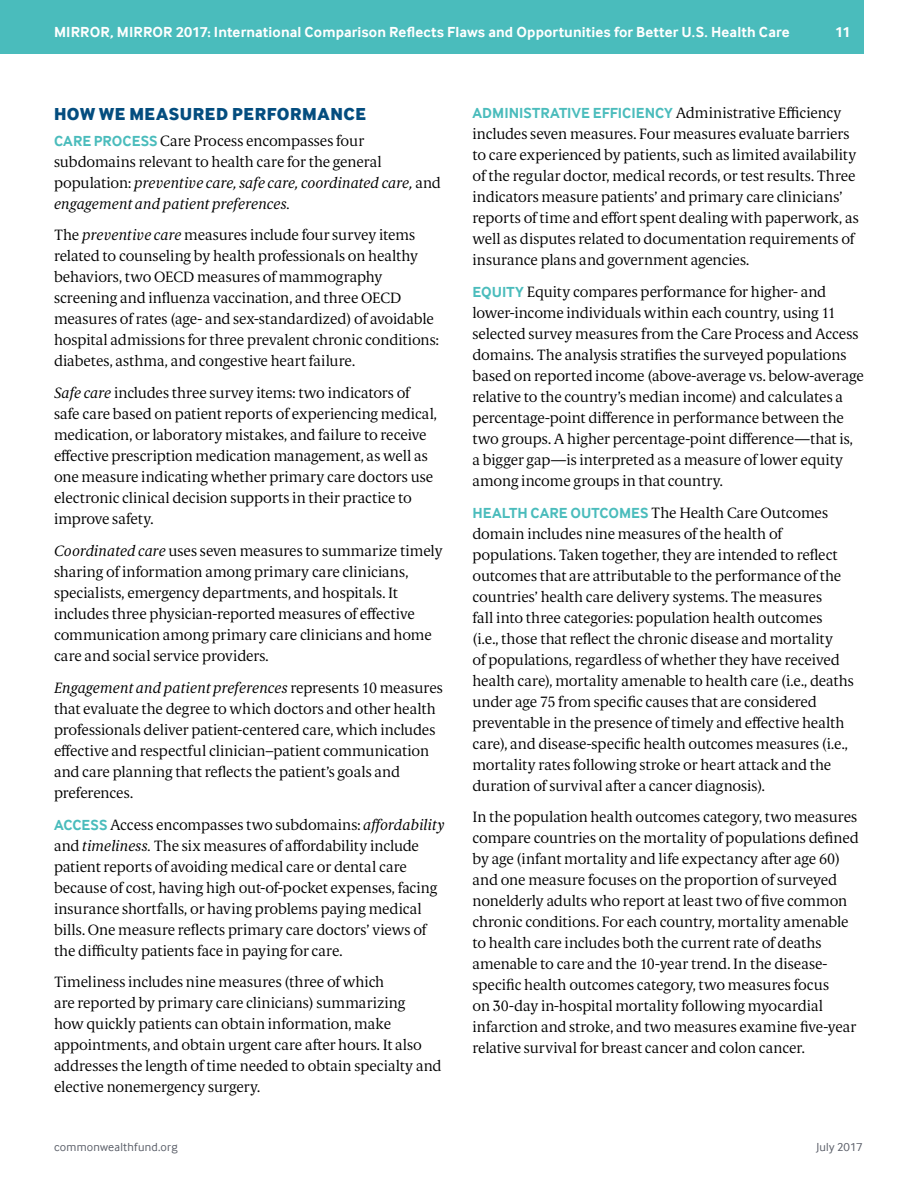
<style>
.page{position:relative;width:918px;height:1188px;background:#fff}
.page>*{position:absolute;margin:0;border:0;box-sizing:border-box;transform-origin:0 0}
.Heads_-_All_Caps{font:18px "Inter Face X Bold";letter-spacing:.03em;color:#044d7f}
.Body_Copy_-_No_Inden{font:300 15px/21px "Berlingske Serif Text";letter-spacing:-.005em;color:#000}
.t1{font:700 15px "Inter Face Da Ma";letter-spacing:.01em;color:#fff}
.t2{font:12px "Inter Face";letter-spacing:.02em;color:#5a5e68}
.s1{font-family:"Inter Face";font-weight:700;color:#4abcbc}
.s2{font-style:italic}
</style>
<div class="page">
<div style="left:0;top:0;width:864px;height:54px;background:#4abcbc"></div>
<p class="t1" style="left:54px;top:24px;width:737px">MIRROR, MIRROR 2017: International Comparison Reflects Flaws and Opportunities for Better U.S. Health Care</p>
<p class="t1" style="left:835px;top:24px;width:17px">11</p>
<p class="Heads_-_All_Caps" style="left:54px;top:103px;width:313px">HOW WE MEASURED PERFORMANCE</p>
<p class="Body_Copy_-_No_Inden" style="left:54px;top:129px;width:388px"><span class="s1">CARE PROCESS</span> Care Process encompasses four subdomains relevant to health care for the general population: <span class="s2">preventive care, safe care, coordinated care,</span> and <span class="s2">engagement and patient preferences.</span></p>
<p class="Body_Copy_-_No_Inden" style="left:54px;top:224px;width:386px">The <span class="s2">preventive care</span> measures include four survey items related to counseling by health professionals on healthy behaviors, two OECD measures of mammography screening and influenza vaccination, and three OECD measures of rates (age- and sex-standardized) of avoidable hospital admissions for three prevalent chronic conditions: diabetes, asthma, and congestive heart failure.</p>
<p class="Body_Copy_-_No_Inden" style="left:54px;top:382px;width:385px"><span class="s2">Safe care</span> includes three survey items: two indicators of safe care based on patient reports of experiencing medical, medication, or laboratory mistakes, and failure to receive effective prescription medication management, as well as one measure indicating whether primary care doctors use electronic clinical decision supports in their practice to improve safety.</p>
<p class="Body_Copy_-_No_Inden" style="left:54px;top:540px;width:390px"><span class="s2">Coordinated care</span> uses seven measures to summarize timely sharing of information among primary care clinicians, specialists, emergency departments, and hospitals. It includes three physician-reported measures of effective communication among primary care clinicians and home care and social service providers.</p>
<p class="Body_Copy_-_No_Inden" style="left:54px;top:677px;width:390px"><span class="s2">Engagement and patient preferences</span> represents 10 measures that evaluate the degree to which doctors and other health professionals deliver patient-centered care, which includes effective and respectful clinician–patient communication and care planning that reflects the patient’s goals and preferences.</p>
<p class="Body_Copy_-_No_Inden" style="left:54px;top:813px;width:392px"><span class="s1">ACCESS</span> Access encompasses two subdomains: <span class="s2">affordability </span>and <span class="s2">timeliness.</span> The six measures of affordability include patient reports of avoiding medical care or dental care because of cost, having high out-of-pocket expenses, facing insurance shortfalls, or having problems paying medical bills. One measure reflects primary care doctors’ views of the difficulty patients face in paying for care.</p>
<p class="Body_Copy_-_No_Inden" style="left:54px;top:971px;width:389px">Timeliness includes nine measures (three of which<br>are reported by primary care clinicians) summarizing<br>how quickly patients can obtain information, make appointments, and obtain urgent care after hours. It also addresses the length of time needed to obtain specialty and elective nonemergency surgery.</p>
<p class="Body_Copy_-_No_Inden" style="left:472px;top:102px;width:388px"><span class="s1">ADMINISTRATIVE EFFICIENCY</span> Administrative Efficiency includes seven measures. Four measures evaluate barriers to care experienced by patients, such as limited availability of the regular doctor, medical records, or test results. Three indicators measure patients’ and primary care clinicians’ reports of time and effort spent dealing with paperwork, as well as disputes related to documentation requirements of insurance plans and government agencies.</p>
<p class="Body_Copy_-_No_Inden" style="left:472px;top:281px;width:393px"><span class="s1">EQUITY</span> Equity compares performance for higher- and lower-income individuals within each country, using 11 selected survey measures from the Care Process and Access domains. The analysis stratifies the surveyed populations based on reported income (above-average vs. below-average relative to the country’s median income) and calculates a percentage-point difference in performance between the two groups. A higher percentage-point difference—that is, a bigger gap—is interpreted as a measure of lower equity among income groups in that country.</p>
<p class="Body_Copy_-_No_Inden" style="left:472px;top:502px;width:383px"><span class="s1">HEALTH CARE OUTCOMES</span> The Health Care Outcomes domain includes nine measures of the health of populations. Taken together, they are intended to reflect outcomes that are attributable to the performance of the countries’ health care delivery systems. The measures<br>fall into three categories: population health outcomes<br>(i.e., those that reflect the chronic disease and mortality<br>of populations, regardless of whether they have received health care), mortality amenable to health care (i.e., deaths under age 75 from specific causes that are considered preventable in the presence of timely and effective health care), and disease-specific health outcomes measures (i.e., mortality rates following stroke or heart attack and the duration of survival after a cancer diagnosis).</p>
<p class="Body_Copy_-_No_Inden" style="left:472px;top:806px;width:388px">In the population health outcomes category, two measures compare countries on the mortality of populations defined by age (infant mortality and life expectancy after age 60) and one measure focuses on the proportion of surveyed nonelderly adults who report at least two of five common chronic conditions. For each country, mortality amenable to health care includes both the current rate of deaths amenable to care and the 10-year trend. In the disease&shy;specific health outcomes category, two measures focus<br>on 30-day in-hospital mortality following myocardial infarction and stroke, and two measures examine five-year relative survival for breast cancer and colon cancer.</p>
<p class="t2" style="left:54px;top:1140px;width:125px">commonwealthfund.org</p>
<p class="t2" style="left:817px;top:1140px;width:47px">July 2017</p>
</div>
